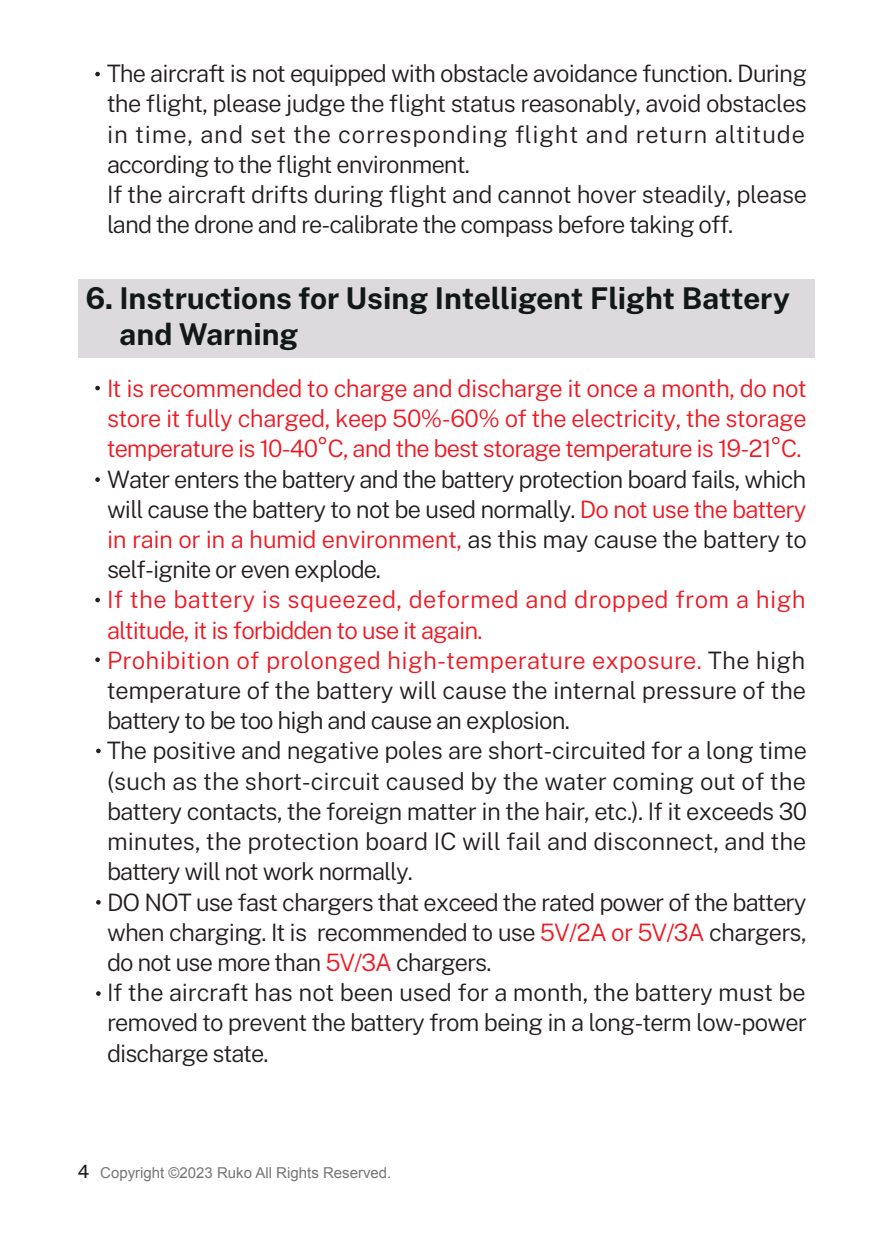
<style>
.page{position:relative;width:893px;height:1234px;background:#fff}
.page>*{position:absolute;margin:0;border:0;box-sizing:border-box;transform-origin:0 0}
.t1{font:700 30px/36px "Public Sans";color:#121717}
.t2{font:300 24px/30.3px "Public Sans";letter-spacing:-.025em;color:#241f1f}
.t3{font:300 24px/30.3px "Public Sans";letter-spacing:-.04em;color:#ef1923;text-align:justify}
.t4{font:15px "Arial";color:#757577}
.s1{color:#ef1923}
.s2{font-family:"Public Sans";font-weight:500;font-size:18.3px;color:#241f1f}
</style>
<div class="page">
<div style="left:78px;top:279px;width:737px;height:78px;background:#dcdadd"></div>
<svg style="left:95px;top:385px;width:5px;height:5px"></svg>
<svg style="left:95px;top:71px;width:5px;height:6px"></svg>
<svg style="left:96px;top:748px;width:5px;height:5px"></svg>
<svg style="left:96px;top:900px;width:5px;height:4px"></svg>
<svg style="left:96px;top:991px;width:5px;height:4px"></svg>
<svg style="left:95px;top:477px;width:5px;height:5px"></svg>
<svg style="left:95px;top:657px;width:5px;height:5px"></svg>
<svg style="left:95px;top:597px;width:5px;height:5px"></svg>
<p class="t2" style="left:107px;top:57px;width:702px">The aircraft is not equipped with obstacle avoidance function. During the flight, please judge the flight status reasonably, avoid obstacles in time, and set the corresponding flight and return altitude according to the flight environment.<br>If the aircraft drifts during flight and cannot hover steadily, please land the drone and re-calibrate the compass before taking off.</p>
<p class="t1" style="left:120px;top:278px;width:672px;text-indent:-34px">6. Instructions for Using Intelligent Flight Battery and Warning</p>
<p class="t3" style="left:107px;top:372px;width:701px">It is recommended to charge and discharge it once a month, do not store it fully charged, keep 50%-60% of the electricity, the storage temperature is 10-40°C, and the best storage temperature is 19-21°C.</p>
<p class="t2" style="left:107px;top:462px;width:701px;text-align:justify">Water enters the battery and the battery protection board fails, which will cause the battery to not be used normally. <span class="s1">Do not use the battery in rain or in a humid environment,</span> as this may cause the battery to self-ignite or even explode.</p>
<p class="t2" style="left:107px;top:583px;width:702px"><span class="s1">If the battery is squeezed, deformed and dropped from a high altitude, it is forbidden to use it again.<br>Prohibition of prolonged high-temperature exposure.</span> The high temperature of the battery will cause the internal pressure of the battery to be too high and cause an explosion.<br>The positive and negative poles are short-circuited for a long time (such as the short-circuit caused by the water coming out of the battery contacts, the foreign matter in the hair, etc.). If it exceeds 30 minutes, the protection board IC will fail and disconnect, and the battery will not work normally.<br>DO NOT use fast chargers that exceed the rated power of the battery when charging. It is recommended to use <span class="s1">5V/2A or 5V/3A</span> chargers, do not use more than <span class="s1">5V/3A</span> chargers.<br>If the aircraft has not been used for a month, the battery must be removed to prevent the battery from being in a long-term low-power discharge state.</p>
<p class="t4" style="left:78px;top:1162px;width:315px"><span class="s2">4</span> Copyright ©2023 Ruko All Rights Reserved.</p>
</div>
